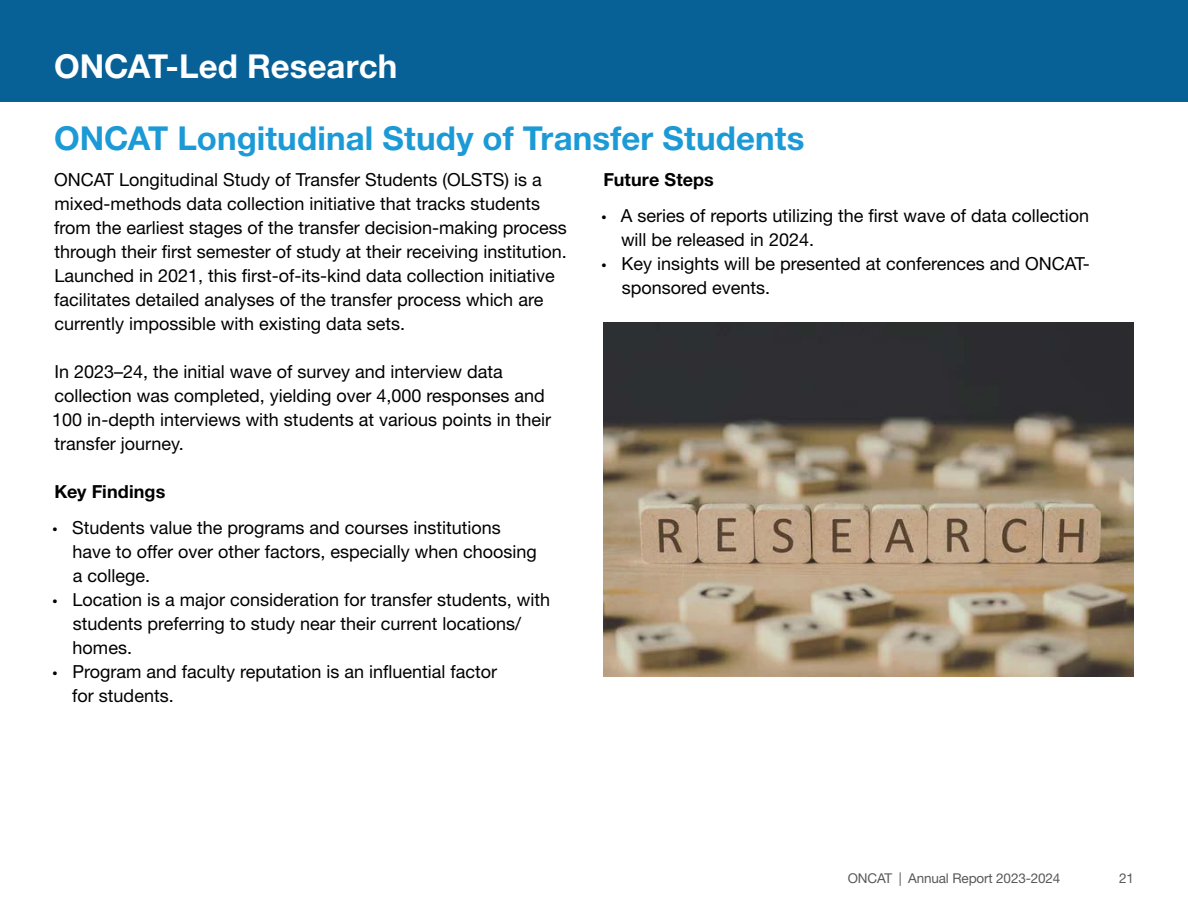
<style>
.page{position:relative;width:1188px;height:918px;background:#fff}
.page>*{position:absolute;margin:0;border:0;box-sizing:border-box;transform-origin:0 0}
.Subhead_1{font:700 33px "Helvetica Neue LT Std";letter-spacing:.005em;color:#1c9ad6}
.Subhead_1_white{font:700 33px "Helvetica Neue LT Std";color:#fff}
.Body{font:18px/24px "Helvetica Neue LT Std";color:#000}
.Subhead_2{font:700 18px "Helvetica Neue LT Std";letter-spacing:.005em;color:#000}
.t1{font:13.5px "Helvetica Neue LT Std";letter-spacing:-.01em;color:#58595b}
.s1{font-family:"Myriad Pro"}
</style>
<div class="page">
<div style="left:0;top:0;width:1188px;height:101px;background:#076197"></div>
<img style="left:603px;top:322px;width:531px;height:354px">
<p class="Subhead_1_white" style="left:54px;top:46px;width:345px">ONCAT-Led Research</p>
<p class="Subhead_1" style="left:54px;top:118px;width:752px">ONCAT Longitudinal Study of Transfer Students</p>
<p class="Body" style="left:54px;top:167px;width:514px">ONCAT Longitudinal Study of Transfer Students (OLSTS) is a mixed-methods data collection initiative that tracks students from the earliest stages of the transfer decision-making process through their first semester of study at their receiving institution.<br>Launched in 2021, this first-of-its-kind data collection initiative facilitates detailed analyses of the transfer process which are currently impossible with existing data sets.</p>
<p class="Body" style="left:52px;top:359px;width:500px">In 2023–24, the initial wave of survey and interview data collection was completed, yielding over 4,000 responses and 100 in-depth interviews with students at various points in their transfer journey.</p>
<p class="Subhead_2" style="left:55px;top:480px;width:112px">Key Findings</p>
<p class="Body" style="left:73px;top:515px;width:466px;text-indent:-20px"><span class="s1">•</span> Students value the programs and courses institutions have to offer over other factors, especially when choosing a college.</p>
<p class="Body" style="left:73px;top:587px;width:479px;text-indent:-20px"><span class="s1">•</span> Location is a major consideration for transfer students, with students preferring to study near their current locations/ homes.</p>
<p class="Body" style="left:72px;top:659px;width:426px;text-indent:-20px"><span class="s1">•</span> Program and faculty reputation is an influential factor for students.</p>
<p class="Subhead_2" style="left:604px;top:168px;width:112px">Future Steps</p>
<p class="Body" style="left:621px;top:203px;width:470px;text-indent:-19px"><span class="s1">•</span> A series of reports utilizing the first wave of data collection will be released in 2024.</p>
<p class="Body" style="left:622px;top:251px;width:469px;text-indent:-20px"><span class="s1">•</span> Key insights will be presented at conferences and ONCAT&shy;sponsored events.</p>
<p class="t1" style="left:848px;top:870px;width:214px">ONCAT | Annual Report 2023-2024</p>
<p class="t1" style="left:1119px;top:870px;width:16px">21</p>
</div>
